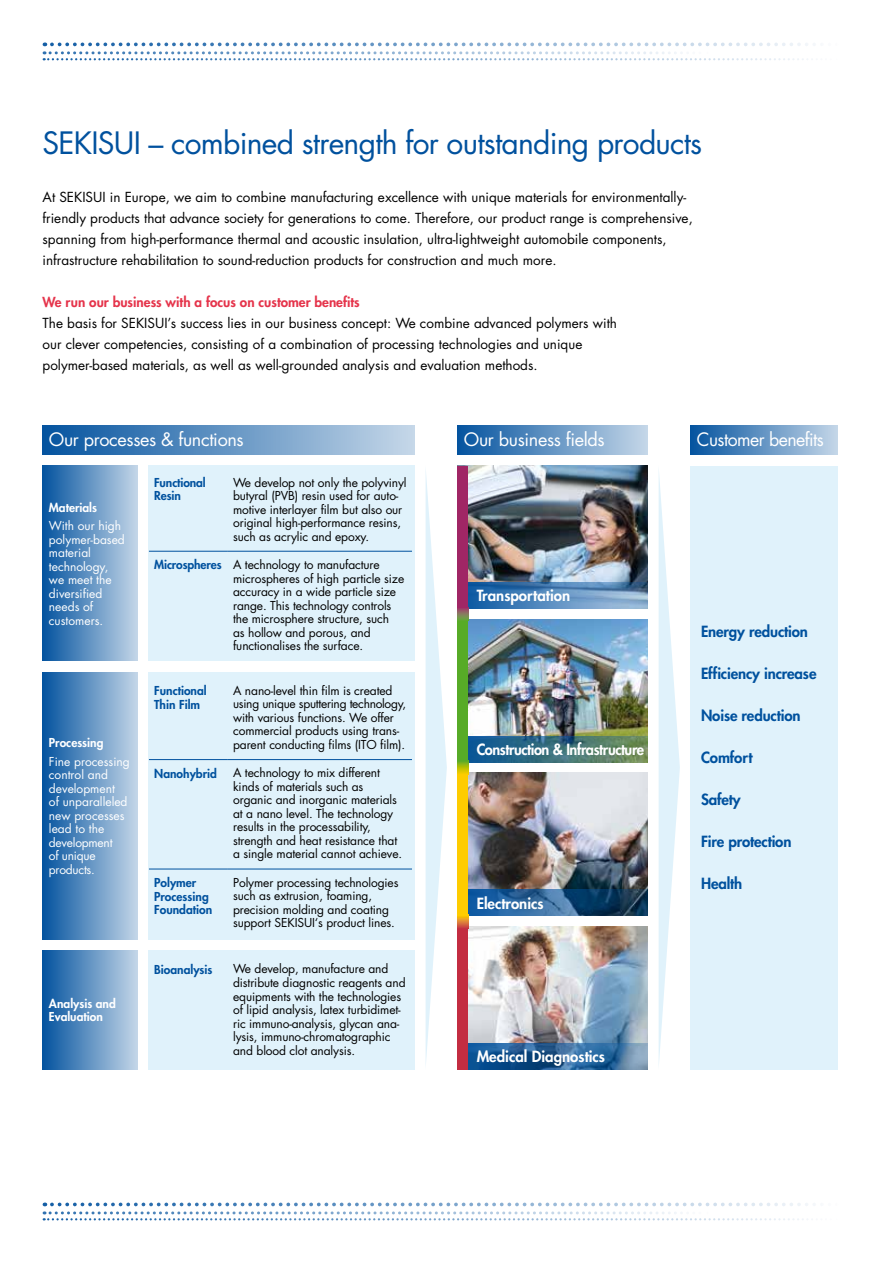
<style>
.page{position:relative;width:881px;height:1263px;background:#fff}
.page>*{position:absolute;margin:0;border:0;box-sizing:border-box;transform-origin:0 0}
.t1{font:30px "Futura";letter-spacing:-.025em;color:#00519e}
.t2{font:18px "Futura";letter-spacing:-.02em;color:#fff}
.t3{font:800 15px "Futura";letter-spacing:-.01em;color:#00519e}
.t4{font:800 15px "Futura";color:#fff}
.t5{font:800 15px "Futura";letter-spacing:-.03em;color:#fff}
.t6{font:13.5px/21px "Futura";color:#000}
.t7{font:800 13.5px "Futura";color:#e5344b}
.t8{font:12px/13.5px "Futura";letter-spacing:-.01em;color:#000}
.t9{font:12px/13.5px "Futura";color:#fff}
.t10{font:800 12px/13.5px "Futura";color:#00519e}
.t11{font:800 12px/13.5px "Futura";color:#fff}
.s1{font-weight:800;color:#00519e}
</style>
<div class="page">
<div style="left:43px;top:425px;width:372px;height:30px;background:linear-gradient(to right,#05549f,#c5d7e9)"></div>
<div style="left:690px;top:425px;width:148px;height:30px;background:linear-gradient(to right,#04539f,#c3d6e8)"></div>
<div style="left:149px;top:672px;width:266px;height:268px;background:#e0f2fb"></div>
<div style="left:149px;top:950px;width:266px;height:119px;background:#e0f2fb"></div>
<div style="left:690px;top:466px;width:148px;height:603px;background:#e0f2fb"></div>
<div style="left:43px;top:466px;width:95px;height:195px;background:linear-gradient(to right,#05549f,#c4d6e8)"></div>
<hr style="left:149px;top:759px;width:79px;height:1px;background:#00519e">
<hr style="left:228px;top:759px;width:184px;height:1px;background:#00519e">
<hr style="left:149px;top:869px;width:79px;height:1px;background:#00519e">
<hr style="left:228px;top:869px;width:184px;height:1px;background:#00519e">
<svg style="left:425px;top:470px;width:21px;height:595px"></svg>
<svg style="left:658px;top:470px;width:21px;height:595px"></svg>
<div style="left:457px;top:425px;width:190px;height:30px;background:linear-gradient(to right,#04539f,#c3d6e8)"></div>
<div style="left:149px;top:466px;width:266px;height:195px;background:#e0f2fb"></div>
<hr style="left:149px;top:551px;width:79px;height:1px;background:#00519e">
<hr style="left:228px;top:551px;width:184px;height:1px;background:#00519e">
<div style="left:43px;top:672px;width:95px;height:268px;background:linear-gradient(to right,#05549f,#c4d6e8)"></div>
<div style="left:43px;top:950px;width:95px;height:119px;background:linear-gradient(to right,#05549f,#c4d6e8)"></div>
<img style="left:468px;top:466px;width:179px;height:116px">
<img style="left:468px;top:619px;width:179px;height:117px">
<img style="left:468px;top:773px;width:179px;height:116px">
<img style="left:468px;top:926px;width:179px;height:117px">
<svg style="left:468px;top:582px;width:179px;height:27px;background:#5185b7"></svg>
<svg style="left:468px;top:736px;width:179px;height:26px;background:#3d7179"></svg>
<svg style="left:468px;top:889px;width:179px;height:27px;background:#205483"></svg>
<svg style="left:468px;top:1043px;width:179px;height:26px;background:#2c6499"></svg>
<div style="left:457px;top:466px;width:11px;height:143px;background:#a02665"></div>
<div style="left:457px;top:619px;width:11px;height:143px;background:#57ab27"></div>
<div style="left:457px;top:773px;width:11px;height:143px;background:#fecc00"></div>
<div style="left:457px;top:926px;width:11px;height:143px;background:#c32d41"></div>
<svg style="left:457px;top:762px;width:11px;height:12px"></svg>
<svg style="left:457px;top:916px;width:11px;height:12px"></svg>
<svg style="left:457px;top:608px;width:11px;height:12px"></svg>
<svg style="left:44px;top:43px;width:771px;height:17px"></svg>
<svg style="left:44px;top:1202px;width:771px;height:18px"></svg>
<h1 class="t1" style="left:43px;top:123px;width:661px">SEKISUI – combined strength for outstanding products</h1>
<p class="t6" style="left:43px;top:186px;width:651px">At SEKISUI in Europe, we aim to combine manufacturing excellence with unique materials for environmentally&shy;friendly products that advance society for generations to come. Therefore, our product range is comprehensive, spanning from high-performance thermal and acoustic insulation, ultra-lightweight automobile components, infrastructure rehabilitation to sound-reduction products for construction and much more.</p>
<p class="t7" style="left:43px;top:293px;width:318px">We run our business with a focus on customer benefits</p>
<p class="t6" style="left:43px;top:312px;width:575px">The basis for SEKISUI’s success lies in our business concept: We combine advanced polymers with our clever competencies, consisting of a combination of processing technologies and unique polymer-based materials, as well as well-grounded analysis and evaluation methods.</p>
<h2 class="t2" style="left:49px;top:428px;width:196px">Our processes &amp; functions</h2>
<p class="t11" style="left:49px;top:500px;width:50px">Materials</p>
<p class="t9" style="left:49px;top:519px;width:77px">With our high polymer-based material technology, we meet the diversified needs of customers.</p>
<p class="t11" style="left:49px;top:736px;width:56px">Processing</p>
<p class="t9" style="left:49px;top:755px;width:82px">Fine processing control and development<br>of unparalleled new processes lead to the development<br>of unique products.</p>
<p class="t11" style="left:49px;top:997px;width:68px">Analysis and<br>Evaluation</p>
<p class="t10" style="left:154px;top:476px;width:53px">Functional<br>Resin</p>
<p class="t8" style="left:233px;top:475px;width:175px">We develop not only the polyvinyl butyral (PVB) resin used for auto&shy;motive interlayer film but also our original high-performance resins, such as acrylic and epoxy.</p>
<p class="t8" style="left:233px;top:558px;width:172px;text-indent:-79px"><span class="s1">Microspheres</span> A technology to manufacture microspheres of high particle size accuracy in a wide particle size range. This technology controls the microsphere structure, such<br>as hollow and porous, and functionalises the surface.</p>
<p class="t10" style="left:154px;top:684px;width:54px">Functional<br>Thin Film</p>
<p class="t8" style="left:233px;top:684px;width:174px">A nano-level thin film is created using unique sputtering technology, with various functions. We offer commercial products using trans&shy;parent conducting films (ITO film).</p>
<p class="t10" style="left:154px;top:766px;width:64px">Nanohybrid</p>
<p class="t8" style="left:233px;top:766px;width:170px">A technology to mix different kinds of materials such as organic and inorganic materials at a nano level. The technology results in the processability, strength and heat resistance that a single material cannot achieve.</p>
<p class="t10" style="left:154px;top:876px;width:59px">Polymer<br>Processing<br>Foundation</p>
<p class="t8" style="left:233px;top:876px;width:167px">Polymer processing technologies such as extrusion, foaming, precision molding and coating support Sekisui‘s product lines.</p>
<p class="t10" style="left:154px;top:962px;width:60px">Bioanalysis</p>
<p class="t8" style="left:233px;top:962px;width:174px">We develop, manufacture and distribute diagnostic reagents and equipments with the technologies of lipid analysis, latex turbidimet&shy;ric immuno-analysis, glycan ana&shy;lysis, immuno-chromatographic and blood clot analysis.</p>
<h2 class="t2" style="left:463px;top:428px;width:142px">Our business fields</h2>
<h2 class="t2" style="left:696px;top:428px;width:128px">Customer benefits</h2>
<p class="t4" style="left:476px;top:586px;width:95px">Transportation</p>
<p class="t5" style="left:476px;top:740px;width:169px">Construction &amp; Infrastructure</p>
<p class="t4" style="left:476px;top:894px;width:68px">Electronics</p>
<p class="t4" style="left:476px;top:1047px;width:130px">Medical Diagnostics</p>
<p class="t3" style="left:700px;top:622px;width:108px">Energy reduction</p>
<p class="t3" style="left:700px;top:664px;width:117px">Efficiency increase</p>
<p class="t3" style="left:700px;top:706px;width:101px">Noise reduction</p>
<p class="t3" style="left:700px;top:748px;width:53px">Comfort</p>
<p class="t3" style="left:700px;top:790px;width:41px">Safety</p>
<p class="t3" style="left:700px;top:832px;width:92px">Fire protection</p>
<p class="t3" style="left:700px;top:874px;width:43px">Health</p>
</div>
